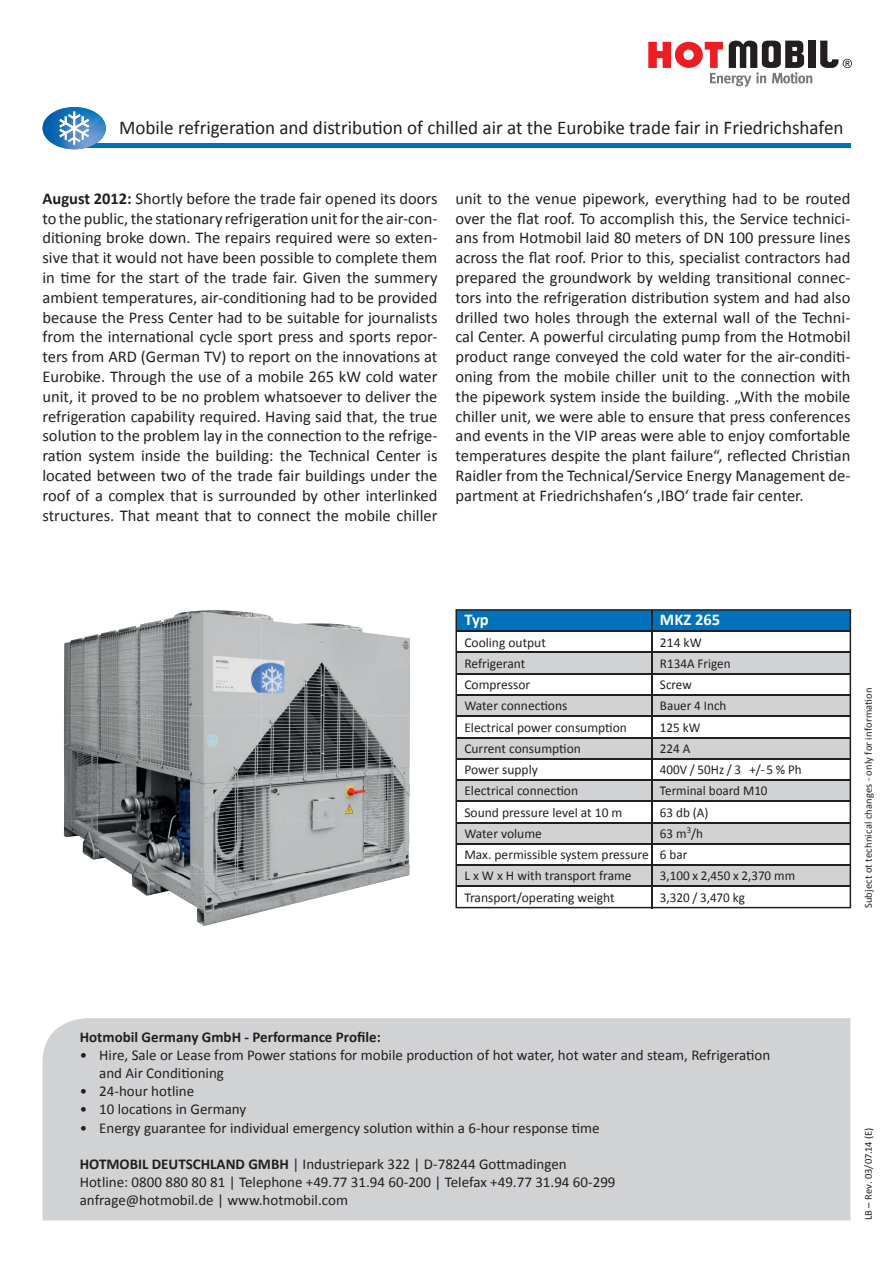
<style>
.page{position:relative;width:893px;height:1263px;background:#fff}
.page>*{position:absolute;margin:0;border:0;box-sizing:border-box;transform-origin:0 0}
.t1{font:19.5px "Calibri";color:#231f20}
.t2{font:16.5px/19.8px "Calibri";color:#231f20;text-align:justify}
.t3{font:700 16.5px "Calibri";color:#fff}
.t4{font:15px/18px "Calibri";color:#231f20}
.t5{font:700 15px "Calibri";color:#231f20}
.t6{font:13.5px/21.3px "Calibri";color:#231f20}
.t7{font:10.5px "Calibri";letter-spacing:.015em;color:#231f20}
.s1{font-weight:700}
</style>
<div class="page">
<div style="left:43px;top:1018px;width:807px;height:202px;background:#d1d2d4"></div>
<hr style="left:74px;top:143px;width:776px;height:4px;background:#0072bc">
<img style="left:43px;top:109px;width:16px;height:38px">
<svg style="left:44px;top:116px;width:4px;height:6px"></svg>
<svg style="left:59px;top:107px;width:45px;height:42px"></svg>
<svg style="left:455px;top:609px;width:396px;height:299px"></svg>
<hr style="left:456px;top:630px;width:394px;height:2px;background:#231f20">
<hr style="left:456px;top:652px;width:394px;height:1px;background:#231f20">
<hr style="left:456px;top:673px;width:394px;height:1px;background:#231f20">
<hr style="left:456px;top:694px;width:394px;height:2px;background:#231f20">
<hr style="left:456px;top:737px;width:394px;height:1px;background:#231f20">
<hr style="left:456px;top:758px;width:394px;height:1px;background:#231f20">
<hr style="left:456px;top:779px;width:394px;height:2px;background:#231f20">
<hr style="left:456px;top:800px;width:394px;height:2px;background:#231f20">
<hr style="left:456px;top:822px;width:394px;height:1px;background:#231f20">
<hr style="left:456px;top:843px;width:394px;height:1px;background:#231f20">
<hr style="left:456px;top:864px;width:394px;height:2px;background:#231f20">
<hr style="left:456px;top:885px;width:394px;height:2px;background:#231f20">
<hr style="left:651px;top:610px;width:2px;height:298px;background:#231f20">
<hr style="left:456px;top:715px;width:394px;height:2px;background:#231f20">
<img style="left:64px;top:610px;width:197px;height:210px">
<img style="left:261px;top:614px;width:149px;height:206px">
<img style="left:64px;top:820px;width:346px;height:53px">
<img style="left:130px;top:873px;width:279px;height:53px">
<div style="left:808px;top:41px;width:8px;height:27px;background:#231f20"></div>
<svg style="left:820px;top:41px;width:32px;height:27px"></svg>
<svg style="left:648px;top:41px;width:164px;height:46px"></svg>
<p class="t1" style="left:119px;top:115px;width:726px">Mobile refrigeration and distribution of chilled air at the Eurobike trade fair in Friedrichshafen</p>
<p class="t2" style="left:43px;top:188px;width:396px"><span class="s1">August 2012:</span> Shortly before the trade fair opened its doors to the public, the stationary refrigeration unit for the air-con&shy;ditioning broke down. The repairs required were so exten&shy;sive that it would not have been possible to complete them in time for the start of the trade fair. Given the summery ambient temperatures, air-conditioning had to be provided because the Press Center had to be suitable for journalists from the international cycle sport press and sports repor&shy;ters from ARD (German TV) to report on the innovations at Eurobike. Through the use of a mobile 265 kW cold water unit, it proved to be no problem whatsoever to deliver the refrigeration capability required. Having said that, the true solution to the problem lay in the connection to the refrige&shy;ration system inside the building: the Technical Center is located between two of the trade fair buildings under the roof of a complex that is surrounded by other interlinked structures. That meant that to connect the mobile chiller</p>
<p class="t2" style="left:455px;top:188px;width:396px">unit to the venue pipework, everything had to be routed over the flat roof. To accomplish this, the Service technici&shy;ans from Hotmobil laid 80 meters of DN 100 pressure lines across the flat roof. Prior to this, specialist contractors had prepared the groundwork by welding transitional connec&shy;tors into the refrigeration distribution system and had also drilled two holes through the external wall of the Techni&shy;cal Center. A powerful circulating pump from the Hotmobil product range conveyed the cold water for the air-conditi&shy;oning from the mobile chiller unit to the connection with the pipework system inside the building. „With the mobile chiller unit, we were able to ensure that press conferences and events in the VIP areas were able to enjoy comfortable temperatures despite the plant failure“, reflected Christian Raidler from the Technical/Service Energy Management de&shy;partment at Friedrichshafen‘s ‚IBO‘ trade fair center.</p>
<p class="t3" style="left:464px;top:609px;width:26px">Typ</p>
<p class="t6" style="left:464px;top:631px;width:186px">Cooling output<br>Refrigerant<br>Compressor<br>Water connections<br>Electrical power consumption<br>Current consumption<br>Power supply<br>Electrical connection<br>Sound pressure level at 10 m<br>Water volume<br>Max. permissible system pressure<br>L x W x H with transport frame<br>Transport/operating weight</p>
<p class="t3" style="left:660px;top:609px;width:62px">MKZ 265</p>
<p class="t6" style="left:660px;top:631px;width:143px">214 kW<br>R134A Frigen<br>Screw<br>Bauer 4 Inch<br>125 kW<br>224 A<br>400V / 50Hz / 3 +/- 5 % Ph<br>Terminal board M10<br>63 db (A)<br>63 m<sup>3</sup>/h<br>6 bar<br>3,100 x 2,450 x 2,370 mm<br>3,320 / 3,470 kg</p>
<p class="t7" style="left:862px;top:908px;width:222px;rotate:-90deg">Subject ot technical changes - only for information</p>
<p class="t5" style="left:80px;top:1028px;width:303px">Hotmobil Germany GmbH - Performance Profile:</p>
<p class="t4" style="left:99px;top:1046px;width:673px;text-indent:-19px">• Hire, Sale or Lease from Power stations for mobile production of hot water, hot water and steam, Refrigeration and Air Conditioning</p>
<p class="t4" style="left:80px;top:1082px;width:116px">• 24-hour hotline</p>
<p class="t4" style="left:80px;top:1100px;width:168px">• 10 locations in Germany</p>
<p class="t4" style="left:80px;top:1118px;width:521px">• Energy guarantee for individual emergency solution within a 6-hour response time</p>
<p class="t4" style="left:80px;top:1154px;width:537px"><span class="s1">HOTMOBIL DEUTSCHLAND GMBH</span> | Industriepark 322 | D-78244 Gottmadingen<br>Hotline: 0800 880 80 81 | Telephone +49.77 31.94 60-200 | Telefax +49.77 31.94 60-299 anfrage@hotmobil.de | www.hotmobil.com</p>
<p class="t7" style="left:862px;top:1220px;width:95px;rotate:-90deg">LB – Rev. 03/07.14 (E)</p>
</div>
